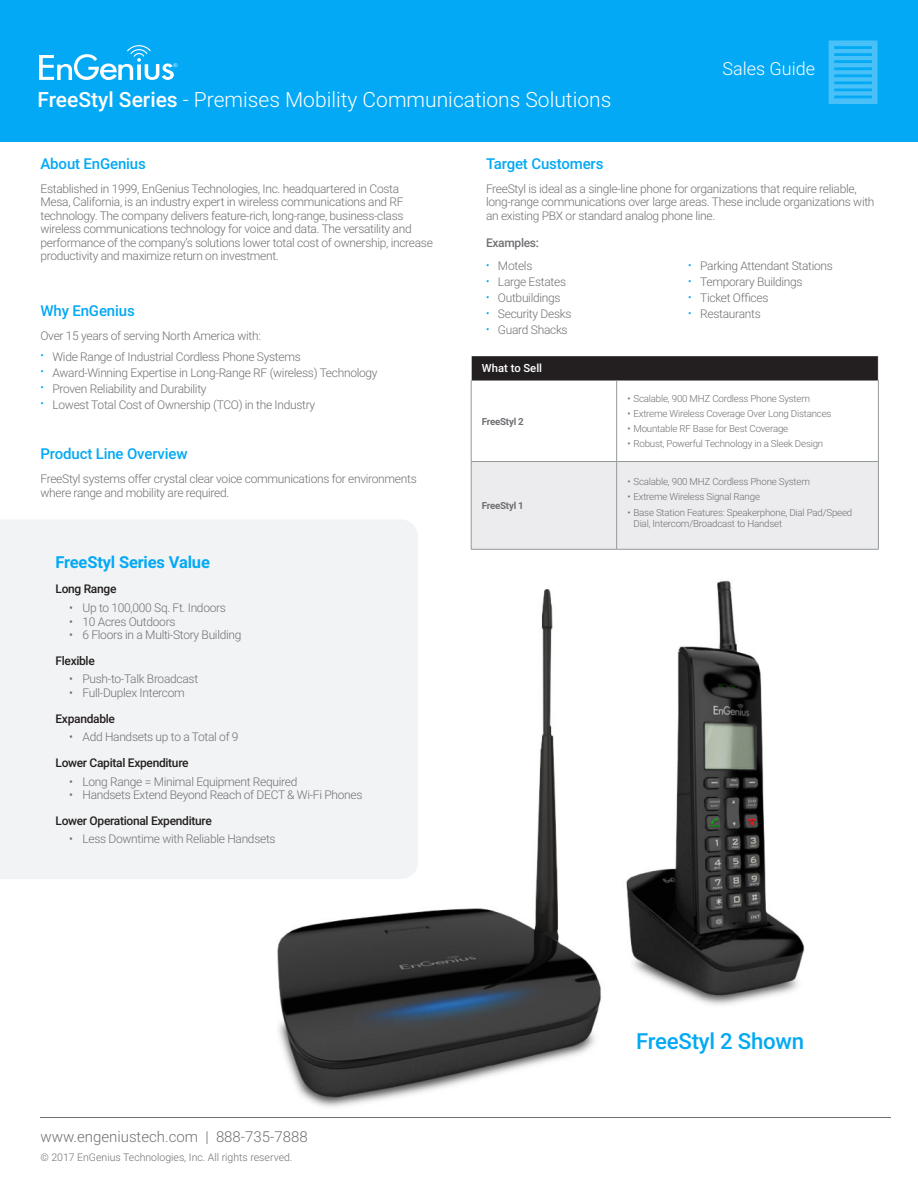
<style>
.page{position:relative;width:918px;height:1188px;background:#fff}
.page>*{position:absolute;margin:0;border:0;box-sizing:border-box;transform-origin:0 0}
.t1{font:500 22.2px "Roboto";letter-spacing:-.01em;color:#03a9f4}
.t2{font:300 21px "Roboto";color:#fff}
.t3{font:300 18px "Roboto";color:#fff}
.t4{font:700 16.5px "Roboto";letter-spacing:-.01em;color:#03a9f4}
.t5{font:500 15px "Roboto";letter-spacing:-.01em;color:#03a9f4}
.t6{font:300 15px "Roboto";color:#6f7073}
.t7{font:300 12px/13.5px "Roboto";letter-spacing:-.025em;color:#6f7073}
.t8{font:500 12px "Roboto";letter-spacing:-.025em;color:#231f20}
.t9{font:500 12px "Roboto";letter-spacing:-.025em;color:#6f7073}
.t10{font:500 11.25px "Roboto";color:#fff}
.t11{font:300 10.5px "Roboto";color:#6f7073}
.t12{font:300 9.75px/11.7px "Roboto";letter-spacing:-.02em;color:#6f7073}
.t13{font:700 9.75px "Roboto";letter-spacing:-.025em;color:#6f7073}
.s1{font-weight:500}
.s2{font-size:10.5px;color:#03a9f4}
</style>
<div class="page">
<div style="left:0;top:0;width:918px;height:142px;background:#03a9f4"></div>
<svg style="left:39px;top:45px;width:138px;height:35px"></svg>
<svg style="left:829px;top:40px;width:49px;height:64px"></svg>
<hr style="left:40px;top:1117px;width:851px;height:1px;background:#6f7073">
<img style="left:277px;top:580px;width:528px;height:527px">
<hr style="left:471px;top:549px;width:146px;height:1px;background:#939899">
<hr style="left:617px;top:549px;width:262px;height:1px;background:#939899">
<svg style="left:471px;top:356px;width:408px;height:193px"></svg>
<div style="left:0;top:520px;width:418px;height:359px;background:#f2f3f4"></div>
<p class="t2" style="left:38px;top:85px;width:575px"><span class="s1">FreeStyl Series</span> - Premises Mobility Communications Solutions</p>
<h3 class="t3" style="left:722px;top:56px;width:94px">Sales Guide</h3>
<p class="t5" style="left:40px;top:153px;width:107px">About EnGenius</p>
<p class="t7" style="left:40px;top:181px;width:394px">Established in 1999, EnGenius Technologies, Inc. headquartered in Costa<br>Mesa, California, is an industry expert in wireless communications and RF technology. The company delivers feature-rich, long-range, business-class wireless communications technology for voice and data. The versatility and performance of the company’s solutions lower total cost of ownership, increase productivity and maximize return on investment.</p>
<p class="t5" style="left:40px;top:300px;width:96px">Why EnGenius</p>
<p class="t7" style="left:40px;top:328px;width:222px">Over 15 years of serving North America with:</p>
<p class="t7" style="left:40px;top:349px;width:262px"><span class="s2">•</span> Wide Range of Industrial Cordless Phone Systems</p>
<p class="t7" style="left:40px;top:365px;width:339px"><span class="s2">•</span> Award-Winning Expertise in Long-Range RF (wireless) Technology</p>
<p class="t7" style="left:40px;top:381px;width:168px"><span class="s2">•</span> Proven Reliability and Durability</p>
<p class="t7" style="left:40px;top:397px;width:276px"><span class="s2">•</span> Lowest Total Cost of Ownership (TCO) in the Industry</p>
<p class="t5" style="left:40px;top:443px;width:149px">Product Line Overview</p>
<p class="t7" style="left:40px;top:472px;width:378px">FreeStyl systems offer crystal clear voice communications for environments where range and mobility are required.</p>
<p class="t4" style="left:56px;top:550px;width:156px">FreeStyl Series Value</p>
<p class="t8" style="left:56px;top:581px;width:62px">Long Range</p>
<p class="t7" style="left:69px;top:601px;width:158px">• Up to 100,000 Sq. Ft. Indoors</p>
<p class="t7" style="left:69px;top:614px;width:108px">• 10 Acres Outdoors</p>
<p class="t7" style="left:69px;top:628px;width:174px">• 6 Floors in a Multi-Story Building</p>
<p class="t8" style="left:56px;top:652px;width:41px">Flexible</p>
<p class="t7" style="left:69px;top:672px;width:131px">• Push-to-Talk Broadcast</p>
<p class="t7" style="left:69px;top:686px;width:117px">• Full-Duplex Intercom</p>
<p class="t8" style="left:56px;top:710px;width:61px">Expandable</p>
<p class="t7" style="left:69px;top:730px;width:171px">• Add Handsets up to a Total of 9</p>
<p class="t8" style="left:56px;top:754px;width:135px">Lower Capital Expenditure</p>
<p class="t7" style="left:69px;top:774px;width:230px">• Long Range = Minimal Equipment Required</p>
<p class="t7" style="left:69px;top:788px;width:295px">• Handsets Extend Beyond Reach of DECT &amp; Wi-Fi Phones</p>
<p class="t8" style="left:56px;top:812px;width:158px">Lower Operational Expenditure</p>
<p class="t7" style="left:69px;top:832px;width:208px">• Less Downtime with Reliable Handsets</p>
<p class="t5" style="left:486px;top:153px;width:119px">Target Customers</p>
<p class="t7" style="left:486px;top:181px;width:390px">FreeStyl is ideal as a single-line phone for organizations that require reliable, long-range communications over large areas. These include organizations with an existing PBX or standard analog phone line.</p>
<p class="t9" style="left:486px;top:234px;width:54px">Examples:</p>
<p class="t7" style="left:486px;top:259px;width:48px"><span class="s2">•</span> Motels</p>
<p class="t7" style="left:486px;top:275px;width:82px"><span class="s2">•</span> Large Estates</p>
<p class="t7" style="left:486px;top:291px;width:76px"><span class="s2">•</span> Outbuildings</p>
<p class="t7" style="left:486px;top:307px;width:87px"><span class="s2">•</span> Security Desks</p>
<p class="t7" style="left:486px;top:323px;width:83px"><span class="s2">•</span> Guard Shacks</p>
<p class="t7" style="left:688px;top:259px;width:146px"><span class="s2">•</span> Parking Attendant Stations</p>
<p class="t7" style="left:688px;top:275px;width:116px"><span class="s2">•</span> Temporary Buildings</p>
<p class="t7" style="left:688px;top:291px;width:82px"><span class="s2">•</span> Ticket Offices</p>
<p class="t7" style="left:688px;top:307px;width:74px"><span class="s2">•</span> Restaurants</p>
<p class="t10" style="left:482px;top:360px;width:62px">What to Sell</p>
<p class="t13" style="left:482px;top:414px;width:43px">FreeStyl 2</p>
<p class="t13" style="left:482px;top:499px;width:43px">FreeStyl 1</p>
<p class="t12" style="left:627px;top:392px;width:184px">• Scalable, 900 MHZ Cordless Phone System</p>
<p class="t12" style="left:627px;top:407px;width:206px">• Extreme Wireless Coverage Over Long Distances</p>
<p class="t12" style="left:627px;top:423px;width:162px">• Mountable RF Base for Best Coverage</p>
<p class="t12" style="left:627px;top:438px;width:197px">• Robust, Powerful Technology in a Sleek Design</p>
<p class="t12" style="left:627px;top:475px;width:184px">• Scalable, 900 MHZ Cordless Phone System</p>
<p class="t12" style="left:627px;top:491px;width:134px">• Extreme Wireless Signal Range</p>
<p class="t12" style="left:633px;top:506px;width:220px;text-indent:-6px">• Base Station Features: Speakerphone, Dial Pad/Speed<br>Dial, Intercom/Broadcast to Handset</p>
<p class="t6" style="left:40px;top:1126px;width:269px">www.engeniustech.com | 888-735-7888</p>
<p class="t11" style="left:40px;top:1150px;width:253px">© 2017 EnGenius Technologies, Inc. All rights reserved.</p>
<p class="t1" style="left:636px;top:1026px;width:170px">FreeStyl 2 Shown</p>
</div>
